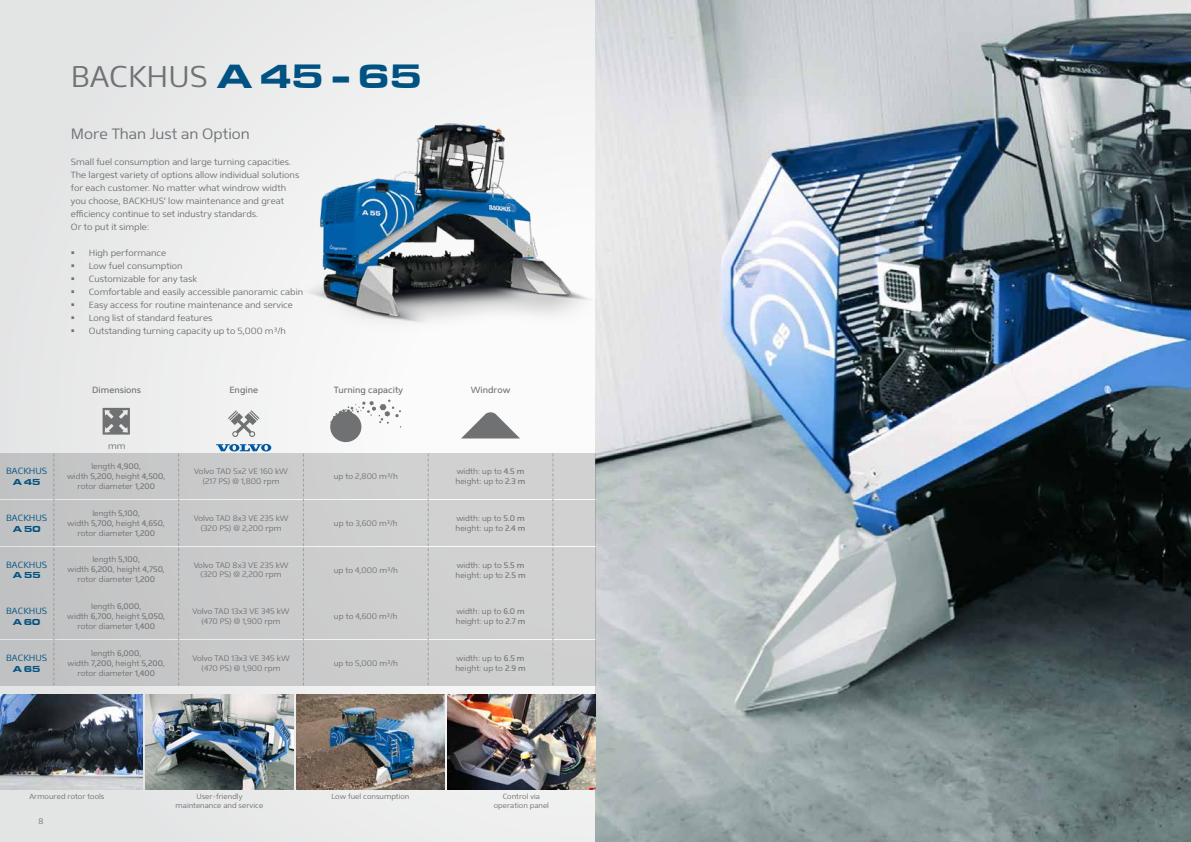
<style>
.page{position:relative;width:1191px;height:842px;background:#fff}
.page>*{position:absolute;margin:0;border:0;box-sizing:border-box;transform-origin:0 0}
.t1{font:300 30px "Mentone";color:#707172}
.t2{font:300 15px "Mentone";color:#707172}
.t3{font:300 9px/13px "Mentone";color:#707172}
.t4{font:9px "Mentone";color:#707172}
.t5{font:300 9px "Mentone";color:#005282}
.t6{font:700 expanded 9px "Eurostile MN";color:#005282}
.t7{font:300 8px/10px "Mentone";color:#707172;text-align:center}
.t8{font:300 7.5px/9px "Mentone";color:#707172;text-align:center}
.s1{font-family:"Eurostile MN";font-weight:700;font-stretch:expanded;font-size:35px;color:#005282}
.s2{font-weight:400}
</style>
<div class="page">
<svg style="left:0;top:0;width:595px;height:842px"></svg>
<img style="left:225px;top:45px;width:370px;height:302px">
<img style="left:595px;top:0;width:596px;height:842px">
<div style="left:0;top:640px;width:595px;height:45px;background:#c9cacb"></div>
<div style="left:330px;top:412px;width:31px;height:30px;background:#707172;border-radius:50%"></div>
<svg style="left:330px;top:399px;width:71px;height:28px"></svg>
<svg style="left:228px;top:410px;width:31px;height:27px"></svg>
<svg style="left:103px;top:408px;width:27px;height:27px"></svg>
<svg style="left:461px;top:412px;width:59px;height:26px"></svg>
<svg style="left:216px;top:444px;width:55px;height:7px"></svg>
<div style="left:0;top:593px;width:595px;height:46px;background:#cacbcb"></div>
<div style="left:0;top:547px;width:595px;height:45px;background:#cbcccc"></div>
<div style="left:0;top:500px;width:595px;height:45px;background:#cccccd"></div>
<div style="left:0;top:454px;width:595px;height:45px;background:#cccdcd"></div>
<svg style="left:303px;top:454px;width:1px;height:231px"></svg>
<svg style="left:428px;top:454px;width:1px;height:231px"></svg>
<svg style="left:53px;top:454px;width:1px;height:231px"></svg>
<svg style="left:552px;top:454px;width:1px;height:231px"></svg>
<svg style="left:178px;top:454px;width:1px;height:231px"></svg>
<img style="left:0;top:695px;width:142px;height:95px">
<img style="left:296px;top:695px;width:148px;height:95px">
<img style="left:145px;top:695px;width:148px;height:95px">
<img style="left:447px;top:695px;width:148px;height:95px">
<h1 class="t1" style="left:71px;top:58px;width:353px">BACKHUS <span class="s1">A 45 - 65</span></h1>
<h2 class="t2" style="left:71px;top:125px;width:180px">More Than Just an Option</h2>
<p class="t3" style="left:71px;top:156px;width:230px">Small fuel consumption and large turning capacities.<br>The largest variety of options allow individual solutions for each customer. No matter what windrow width you choose, BACKHUS’ low maintenance and great efficiency continue to set industry standards.<br>Or to put it simple:</p>
<p class="t3" style="left:89px;top:247px;width:216px">High performance<br>Low fuel consumption<br>Customizable for any task<br>Comfortable and easily accessible panoramic cabin Easy access for routine maintenance and service Long list of standard features<br>Outstanding turning capacity up to 5,000 m³/h</p>
<p class="t4" style="left:92px;top:384px;width:50px">Dimensions</p>
<p class="t4" style="left:229px;top:384px;width:30px">Engine</p>
<p class="t4" style="left:334px;top:384px;width:71px">Turning capacity</p>
<p class="t4" style="left:471px;top:384px;width:41px">Windrow</p>
<p class="t3" style="left:108px;top:440px;width:19px">mm</p>
<p class="t5" style="left:6px;top:466px;width:43px">BACKHUS</p>
<p class="t6" style="left:13px;top:477px;width:29px">A 45</p>
<p class="t7" style="left:67px;top:461px;width:100px">length <span class="s2">4,900</span>,<br>width <span class="s2">5,200</span>, height <span class="s2">4,500</span>, rotor diameter <span class="s2">1,200</span></p>
<p class="t7" style="left:194px;top:467px;width:95px;line-height:9.6px">Volvo TAD 5x2 VE 160 kW (217 PS) @ 1,800 rpm</p>
<p class="t7" style="left:334px;top:471px;width:65px">up to 2,800 m³/h</p>
<p class="t7" style="left:455px;top:466px;width:71px;text-align:left">width: up to <span class="s2">4.5 m </span>height: up to <span class="s2">2.3 m</span></p>
<p class="t5" style="left:6px;top:512px;width:43px">BACKHUS</p>
<p class="t6" style="left:13px;top:523px;width:29px">A 50</p>
<p class="t7" style="left:68px;top:509px;width:99px">length <span class="s2">5,100</span>,<br>width <span class="s2">5,700</span>, height <span class="s2">4,650</span>, rotor diameter <span class="s2">1,200</span></p>
<p class="t7" style="left:194px;top:513px;width:96px;line-height:9.6px">Volvo TAD 8x3 VE 235 kW (320 PS) @ 2,200 rpm</p>
<p class="t7" style="left:334px;top:518px;width:65px">up to 3,600 m³/h</p>
<p class="t7" style="left:455px;top:513px;width:71px;text-align:left">width: up to <span class="s2">5.0 m </span>height: up to <span class="s2">2.4 m</span></p>
<p class="t5" style="left:6px;top:559px;width:43px">BACKHUS</p>
<p class="t6" style="left:13px;top:570px;width:29px">A 55</p>
<p class="t7" style="left:68px;top:555px;width:99px">length <span class="s2">5,100</span>,<br>width <span class="s2">6,200</span>, height <span class="s2">4,750</span>, rotor diameter <span class="s2">1,200</span></p>
<p class="t7" style="left:194px;top:560px;width:96px;line-height:9.6px">Volvo TAD 8x3 VE 235 kW (320 PS) @ 2,200 rpm</p>
<p class="t7" style="left:334px;top:565px;width:66px">up to 4,000 m³/h</p>
<p class="t7" style="left:455px;top:560px;width:72px;text-align:left">width: up to <span class="s2">5.5 m </span>height: up to <span class="s2">2.5 m</span></p>
<p class="t5" style="left:6px;top:606px;width:43px">BACKHUS</p>
<p class="t6" style="left:13px;top:617px;width:29px">A 60</p>
<p class="t7" style="left:67px;top:601px;width:99px">length <span class="s2">6,000</span>,<br>width <span class="s2">6,700</span>, height <span class="s2">5,050</span>, rotor diameter <span class="s2">1,400</span></p>
<p class="t7" style="left:192px;top:607px;width:99px;line-height:9.6px">Volvo TAD 13x3 VE 345 kW (470 PS) @ 1,900 rpm</p>
<p class="t7" style="left:334px;top:611px;width:65px">up to 4,600 m³/h</p>
<p class="t7" style="left:456px;top:606px;width:71px;text-align:left">width: up to <span class="s2">6.0 m </span>height: up to <span class="s2">2.7 m</span></p>
<p class="t5" style="left:6px;top:652px;width:43px">BACKHUS</p>
<p class="t6" style="left:13px;top:663px;width:29px">A 65</p>
<p class="t7" style="left:68px;top:648px;width:99px">length <span class="s2">6,000</span>,<br>width <span class="s2">7,200</span>, height <span class="s2">5,200</span>, rotor diameter <span class="s2">1,400</span></p>
<p class="t7" style="left:192px;top:653px;width:99px;line-height:9.6px">Volvo TAD 13x3 VE 345 kW (470 PS) @ 1,900 rpm</p>
<p class="t7" style="left:334px;top:658px;width:66px">up to 5,000 m³/h</p>
<p class="t7" style="left:455px;top:653px;width:72px;text-align:left">width: up to <span class="s2">6.5 m </span>height: up to <span class="s2">2.9 m</span></p>
<p class="t8" style="left:29px;top:792px;width:77px">Armoured rotor tools</p>
<p class="t8" style="left:176px;top:792px;width:89px">User-friendly maintenance and service</p>
<p class="t8" style="left:331px;top:792px;width:80px">Low fuel consumption</p>
<p class="t8" style="left:494px;top:792px;width:57px">Control via operation panel</p>
<p class="t7" style="left:38px;top:816px;width:7px">8</p>
</div>
